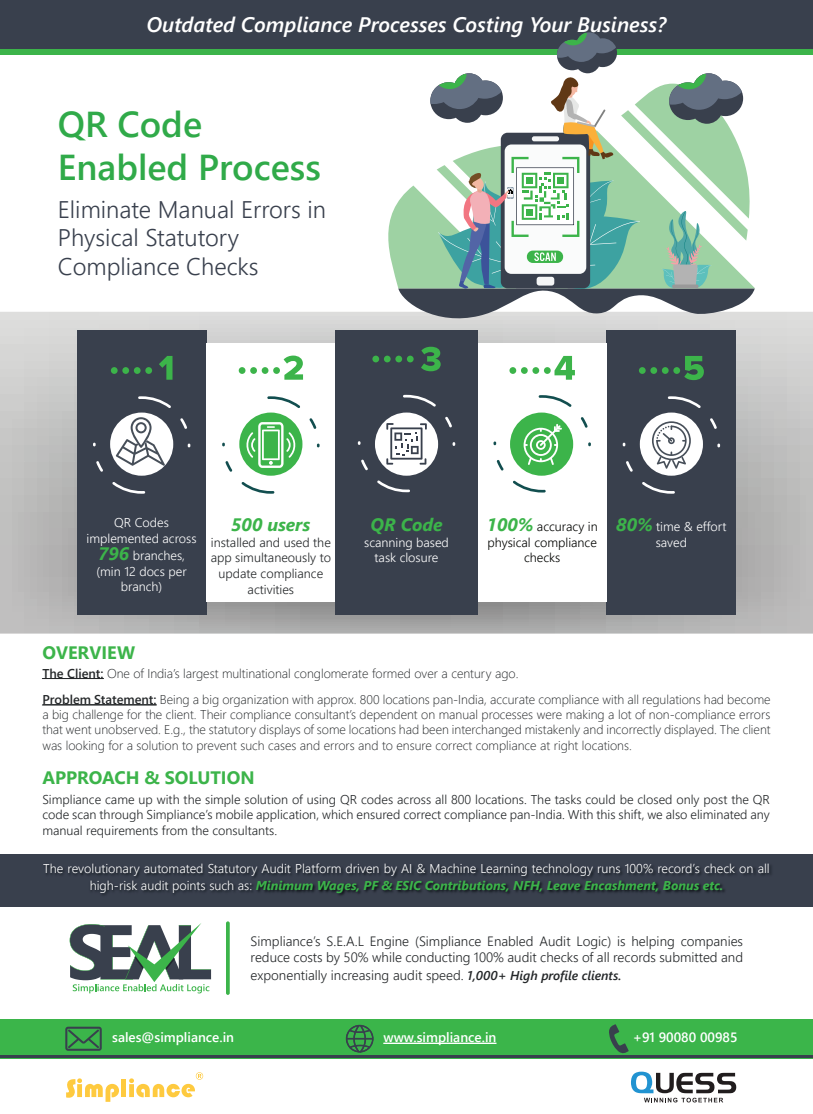
<style>
.page{position:relative;width:813px;height:1114px;background:#fff}
.page>*{position:absolute;margin:0;border:0;box-sizing:border-box;transform-origin:0 0}
.t1{font:600 36px/43.2px "Segoe UI";color:#30aa49}
.t2{font:300 24px/28.5px "Segoe UI";color:#39404d}
.t3{font:italic 600 21px "Segoe UI";color:#fff}
.t4{font:700 18px "Segoe UI";color:#3cb44a}
.t5{font:italic 700 18px "Segoe UI";color:#3cb44a}
.t6{font:300 13.5px/16.2px "Segoe UI";color:#242729}
.t7{font:600 13.5px "Segoe UI";color:#fff}
.t8{font:300 12.75px/15.3px "Segoe UI";color:#242729}
.t9{font:300 12.75px/15.8px "Segoe UI";color:#242729;text-align:justify}
.t10{font:300 12.75px/15.8px "Segoe UI";color:#fff;text-align:center}
.t11{font:300 12.75px/15.8px "Segoe UI";color:#040503;text-align:center}
.s1{font-weight:700;font-style:italic;font-size:18px;color:#3cb44a}
.s2{font-weight:600}
.s3{font-weight:700;font-style:italic;color:#3cb44a}
.s4{font-weight:600;font-style:italic;font-size:12.75px}
</style>
<div class="page">
<svg style="left:70px;top:923px;width:141px;height:70px"></svg>
<svg style="left:226px;top:921px;width:4px;height:74px"></svg>
<svg style="left:42px;top:678px;width:62px;height:1px"></svg>
<svg style="left:42px;top:704px;width:115px;height:1px"></svg>
<div style="left:0;top:0;width:812px;height:55px;background:#39404d"></div>
<div style="left:0;top:50px;width:812px;height:5px;background:#3cb44a"></div>
<svg style="left:0;top:312px;width:812px;height:321px;background:#bebebd"></svg>
<div style="left:77px;top:330px;width:129px;height:285px;background:#39404d"></div>
<svg style="left:159px;top:356px;width:13px;height:24px"></svg>
<div style="left:145px;top:367px;width:7px;height:7px;background:#3cb44a;border-radius:50%"></div>
<div style="left:134px;top:367px;width:7px;height:7px;background:#3cb44a;border-radius:50%"></div>
<div style="left:122px;top:367px;width:7px;height:7px;background:#3cb44a;border-radius:50%"></div>
<div style="left:111px;top:367px;width:7px;height:7px;background:#3cb44a;border-radius:50%"></div>
<svg style="left:93px;top:396px;width:97px;height:98px"></svg>
<div style="left:606px;top:330px;width:129px;height:285px;background:#39404d"></div>
<svg style="left:684px;top:356px;width:19px;height:24px"></svg>
<div style="left:673px;top:367px;width:7px;height:7px;background:#3cb44a;border-radius:50%"></div>
<div style="left:661px;top:367px;width:7px;height:7px;background:#3cb44a;border-radius:50%"></div>
<div style="left:650px;top:367px;width:7px;height:7px;background:#3cb44a;border-radius:50%"></div>
<div style="left:638px;top:367px;width:7px;height:7px;background:#3cb44a;border-radius:50%"></div>
<svg style="left:622px;top:396px;width:98px;height:98px"></svg>
<div style="left:477px;top:344px;width:129px;height:258px;background:#fff"></div>
<svg style="left:554px;top:356px;width:21px;height:24px"></svg>
<div style="left:544px;top:367px;width:6px;height:7px;background:#3cb44a;border-radius:50%"></div>
<div style="left:532px;top:367px;width:7px;height:7px;background:#3cb44a;border-radius:50%"></div>
<div style="left:521px;top:367px;width:6px;height:7px;background:#3cb44a;border-radius:50%"></div>
<div style="left:509px;top:367px;width:7px;height:7px;background:#3cb44a;border-radius:50%"></div>
<svg style="left:493px;top:395px;width:97px;height:97px"></svg>
<div style="left:206px;top:344px;width:129px;height:258px;background:#fff"></div>
<svg style="left:283px;top:355px;width:20px;height:25px"></svg>
<div style="left:273px;top:367px;width:7px;height:7px;background:#3cb44a;border-radius:50%"></div>
<div style="left:262px;top:367px;width:6px;height:7px;background:#3cb44a;border-radius:50%"></div>
<div style="left:250px;top:367px;width:7px;height:7px;background:#3cb44a;border-radius:50%"></div>
<div style="left:239px;top:367px;width:6px;height:7px;background:#3cb44a;border-radius:50%"></div>
<svg style="left:222px;top:396px;width:97px;height:98px"></svg>
<div style="left:335px;top:331px;width:142px;height:284px;background:#39404d"></div>
<svg style="left:421px;top:347px;width:19px;height:24px"></svg>
<svg style="left:407px;top:356px;width:6px;height:6px"></svg>
<div style="left:395px;top:356px;width:7px;height:6px;background:#3cb44a;border-radius:50%"></div>
<svg style="left:384px;top:356px;width:6px;height:6px"></svg>
<div style="left:372px;top:356px;width:7px;height:6px;background:#3cb44a;border-radius:50%"></div>
<svg style="left:358px;top:395px;width:97px;height:97px"></svg>
<div style="left:0;top:1019px;width:812px;height:39px;background:#3bb54a"></div>
<hr style="left:0;top:1055px;width:812px;height:2px;background:#38404d">
<svg style="left:346px;top:1025px;width:27px;height:28px"></svg>
<svg style="left:383px;top:1043px;width:113px;height:1px"></svg>
<svg style="left:65px;top:1026px;width:37px;height:25px"></svg>
<svg style="left:609px;top:1024px;width:19px;height:30px"></svg>
<svg style="left:66px;top:1078px;width:53px;height:24px"></svg>
<div style="left:121px;top:1079px;width:5px;height:18px;background:#feca3f"></div>
<svg style="left:129px;top:1072px;width:74px;height:25px"></svg>
<svg style="left:631px;top:1071px;width:105px;height:31px"></svg>
<svg style="left:374px;top:32px;width:380px;height:294px"></svg>
<div style="left:0;top:854px;width:812px;height:52px;background:#39404d"></div>
<img style="left:45px;top:865px;width:726px;height:31px">
<h3 class="t3" style="left:146px;top:5px;width:521px">Outdated Compliance Processes Costing Your Business?</h3>
<h1 class="t1" style="left:58px;top:100px;width:264px">QR Code<br>Enabled Process</h1>
<h2 class="t2" style="left:58px;top:193px;width:270px">Eliminate Manual Errors in<br>Physical Statutory<br>Compliance Checks</h2>
<p class="t10" style="left:87px;top:513px;width:111px">QR Codes implemented across</p>
<p class="t10" style="left:96px;top:546px;width:92px"><span class="s1">796</span> branches, (min 12 docs per branch)</p>
<h3 class="t5" style="left:231px;top:507px;width:81px">500 users</h3>
<p class="t9" style="left:211px;top:533px;width:122px;text-align:center">installed and used the app simultaneously to update compliance activities</p>
<h3 class="t4" style="left:42px;top:635px;width:94px">OVERVIEW</h3>
<h3 class="t5" style="left:370px;top:507px;width:73px">QR Code</h3>
<p class="t10" style="left:364px;top:533px;width:86px">scanning based task closure</p>
<p class="t11" style="left:486px;top:517px;width:113px"><span class="s1">100%</span> accuracy in physical compliance checks</p>
<p class="t10" style="left:616px;top:517px;width:112px"><span class="s1">80%</span> time &amp; effort saved</p>
<p class="t8" style="left:42px;top:658px;width:729px;line-height:26.2px"><span class="s2">The Client:</span> One of India’s largest multinational conglomerate formed over a century ago.<br><span class="s2">Problem Statement:</span> Being a big organization with approx. 800 locations pan-India, accurate compliance with all regulations had become</p>
<p class="t8" style="left:42px;top:706px;width:729px;text-align:justify">a big challenge for the client. Their compliance consultant’s dependent on manual processes were making a lot of non-compliance errors that went unobserved. E.g., the statutory displays of some locations had been interchanged mistakenly and incorrectly displayed. The client was looking for a solution to prevent such cases and errors and to ensure correct compliance at right locations.</p>
<h3 class="t4" style="left:42px;top:760px;width:214px">APPROACH &amp; SOLUTION</h3>
<p class="t9" style="left:42px;top:790px;width:729px;line-height:15.3px">Simpliance came up with the simple solution of using QR codes across all 800 locations. The tasks could be closed only post the QR code scan through Simpliance’s mobile application, which ensured correct compliance pan-India. With this shift, we also eliminated any manual requirements from the consultants.</p>
<p class="t10" style="left:43px;top:859px;width:728px;line-height:16.5px">The revolutionary automated Statutory Audit Platform driven by AI &amp; Machine Learning technology runs 100% record’s check on all high-risk audit points such as: <span class="s3">Minimum Wages, PF &amp; ESIC Contributions, NFH, Leave Encashment, Bonus etc.</span></p>
<p class="t6" style="left:250px;top:932px;width:494px">Simpliance’s S.E.A.L Engine (Simpliance Enabled Audit Logic) is helping companies reduce costs by 50% while conducting 100% audit checks of all records submitted and</p>
<p class="t6" style="left:250px;top:966px;width:372px">exponentially increasing audit speed. <span class="s4">1,000+ High profile clients.</span></p>
<p class="t7" style="left:112px;top:1024px;width:123px">sales@simpliance.in</p>
<p class="t7" style="left:383px;top:1024px;width:114px">www.simpliance.in</p>
<p class="t7" style="left:632px;top:1024px;width:106px">+91 90080 00985</p>
</div>
